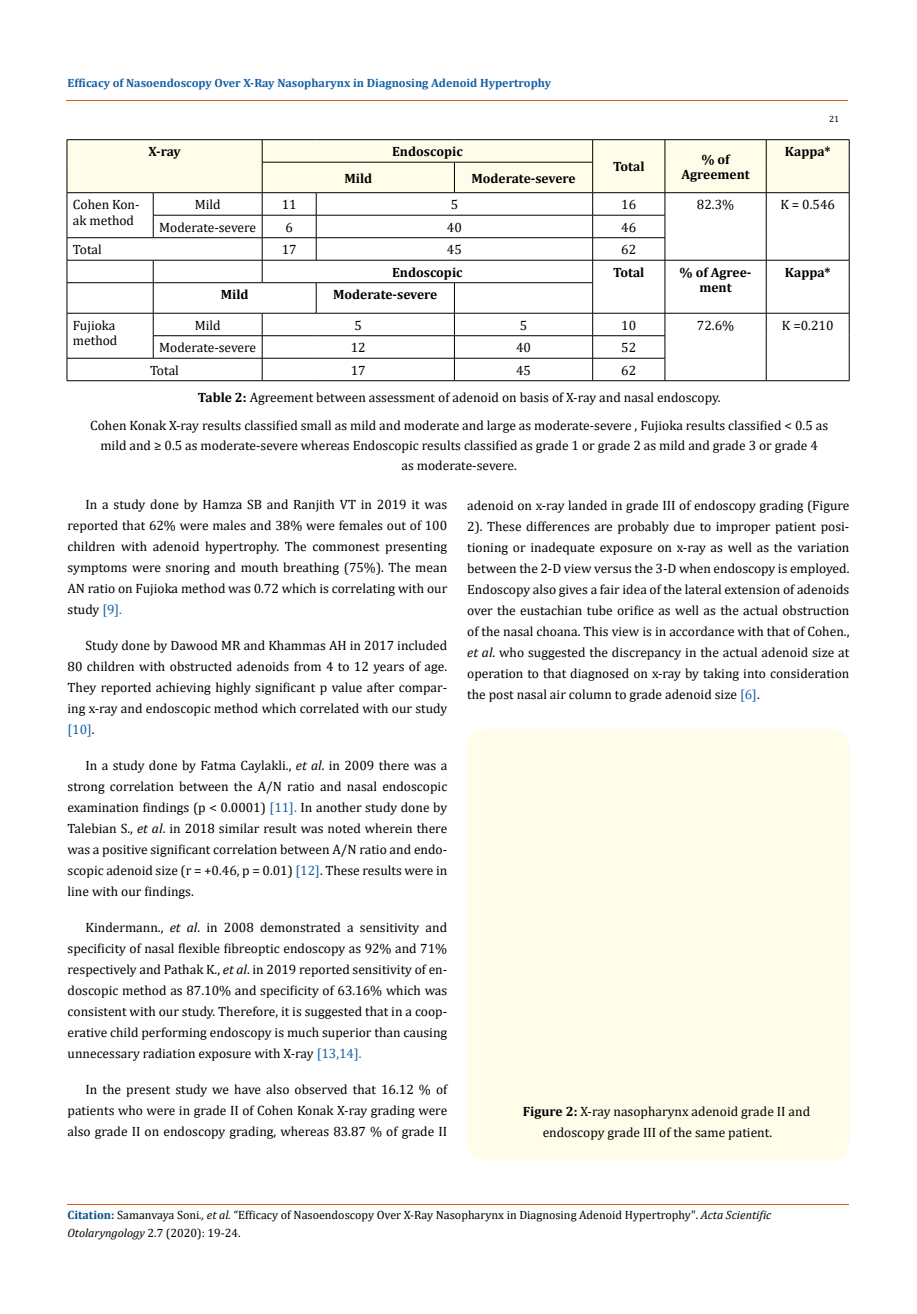
<style>
.page{position:relative;width:917px;height:1314px;background:#fff}
.page>*{position:absolute;margin:0;border:0;box-sizing:border-box;transform-origin:0 0}
.t1{font:13.5px/21px "Cambria";color:#000;text-align:justify}
.t2{font:700 13.5px/15.5px "Cambria";color:#000;text-align:center}
.t3{font:12px/18px "Cambria";color:#000}
.t4{font:700 12px "Cambria";color:#1560a6}
.t5{font:9px "Cambria";color:#000}
.s1{font-weight:700}
.s2{color:#1560a6}
.s3{font-style:italic}
.s4{font-weight:700;color:#035089}
</style>
<div class="page">
<hr style="left:66px;top:100px;width:781px;height:1px;background:#e05d1a">
<hr style="left:67px;top:139px;width:86px;height:1px;background:#000">
<hr style="left:153px;top:139px;width:109px;height:1px;background:#000">
<hr style="left:262px;top:139px;width:54px;height:1px;background:#000">
<hr style="left:316px;top:139px;width:138px;height:1px;background:#000">
<hr style="left:454px;top:139px;width:138px;height:1px;background:#000">
<hr style="left:592px;top:139px;width:73px;height:1px;background:#000">
<hr style="left:665px;top:139px;width:101px;height:1px;background:#000">
<hr style="left:766px;top:139px;width:83px;height:1px;background:#000">
<svg style="left:67px;top:140px;width:783px;height:143px"></svg>
<hr style="left:67px;top:282px;width:86px;height:1px;background:#000">
<hr style="left:67px;top:283px;width:1px;height:30px;background:#000">
<hr style="left:153px;top:282px;width:109px;height:1px;background:#000">
<hr style="left:153px;top:283px;width:1px;height:30px;background:#000">
<hr style="left:262px;top:282px;width:54px;height:1px;background:#000">
<hr style="left:316px;top:282px;width:138px;height:1px;background:#000">
<hr style="left:316px;top:283px;width:1px;height:30px;background:#000">
<hr style="left:454px;top:282px;width:139px;height:1px;background:#000">
<hr style="left:454px;top:283px;width:1px;height:30px;background:#000">
<hr style="left:592px;top:283px;width:1px;height:30px;background:#000">
<hr style="left:664px;top:283px;width:1px;height:30px;background:#000">
<hr style="left:766px;top:283px;width:1px;height:30px;background:#000">
<hr style="left:849px;top:283px;width:1px;height:30px;background:#000">
<hr style="left:67px;top:313px;width:86px;height:1px;background:#000">
<hr style="left:153px;top:313px;width:109px;height:1px;background:#000">
<hr style="left:262px;top:313px;width:54px;height:1px;background:#000">
<hr style="left:316px;top:313px;width:138px;height:1px;background:#000">
<hr style="left:454px;top:313px;width:138px;height:1px;background:#000">
<hr style="left:592px;top:313px;width:73px;height:1px;background:#000">
<hr style="left:665px;top:313px;width:101px;height:1px;background:#000">
<hr style="left:766px;top:313px;width:83px;height:1px;background:#000">
<hr style="left:153px;top:335px;width:109px;height:1px;background:#000">
<svg style="left:153px;top:313px;width:1px;height:45px"></svg>
<hr style="left:262px;top:335px;width:54px;height:1px;background:#000">
<hr style="left:316px;top:335px;width:138px;height:1px;background:#000">
<hr style="left:454px;top:335px;width:138px;height:1px;background:#000">
<hr style="left:592px;top:335px;width:73px;height:1px;background:#000">
<hr style="left:67px;top:358px;width:86px;height:1px;background:#000">
<svg style="left:67px;top:313px;width:1px;height:67px"></svg>
<hr style="left:153px;top:358px;width:109px;height:1px;background:#000">
<hr style="left:262px;top:358px;width:54px;height:1px;background:#000">
<svg style="left:262px;top:313px;width:1px;height:67px"></svg>
<hr style="left:316px;top:358px;width:138px;height:1px;background:#000">
<hr style="left:454px;top:358px;width:138px;height:1px;background:#000">
<svg style="left:454px;top:313px;width:1px;height:67px"></svg>
<hr style="left:592px;top:358px;width:73px;height:1px;background:#000">
<svg style="left:592px;top:313px;width:1px;height:67px"></svg>
<svg style="left:664px;top:313px;width:1px;height:67px"></svg>
<svg style="left:766px;top:313px;width:1px;height:67px"></svg>
<svg style="left:849px;top:313px;width:1px;height:68px"></svg>
<hr style="left:67px;top:380px;width:86px;height:1px;background:#000">
<hr style="left:153px;top:380px;width:109px;height:1px;background:#000">
<hr style="left:262px;top:380px;width:54px;height:1px;background:#000">
<hr style="left:316px;top:380px;width:138px;height:1px;background:#000">
<hr style="left:454px;top:380px;width:138px;height:1px;background:#000">
<hr style="left:592px;top:380px;width:73px;height:1px;background:#000">
<hr style="left:665px;top:380px;width:101px;height:1px;background:#000">
<hr style="left:766px;top:380px;width:83px;height:1px;background:#000">
<div style="left:467px;top:729px;width:382px;height:432px;background:#fffde9;border-radius:18px"></div>
<hr style="left:67px;top:1204px;width:781px;height:1px;background:#e05d1a">
<p class="t4" style="left:67px;top:75px;width:485px">Efficacy of Nasoendoscopy Over X-Ray Nasopharynx in Diagnosing Adenoid Hypertrophy</p>
<p class="t2" style="left:148px;top:143px;width:34px">X-ray</p>
<p class="t2" style="left:392px;top:143px;width:72px">Endoscopic</p>
<p class="t2" style="left:344px;top:170px;width:29px">Mild</p>
<p class="t2" style="left:471px;top:170px;width:106px">Moderate-severe</p>
<p class="t2" style="left:613px;top:159px;width:33px">Total</p>
<p class="t2" style="left:681px;top:151px;width:70px">% of<br>Agreement</p>
<p class="t5" style="left:829px;top:113px;width:11px">21</p>
<p class="t2" style="left:784px;top:143px;width:47px">Kappa*</p>
<p class="t1" style="left:73px;top:197px;width:68px;line-height:15.6px">Cohen Kon&shy;ak method</p>
<p class="t1" style="left:195px;top:194px;width:27px">Mild</p>
<p class="t1" style="left:282px;top:194px;width:16px">11</p>
<p class="t1" style="left:450px;top:194px;width:9px">5</p>
<p class="t1" style="left:621px;top:194px;width:16px">16</p>
<p class="t1" style="left:697px;top:194px;width:39px">82.3%</p>
<p class="t1" style="left:780px;top:194px;width:56px">K = 0.546</p>
<p class="t1" style="left:159px;top:217px;width:98px">Moderate-severe</p>
<p class="t1" style="left:285px;top:217px;width:9px">6</p>
<p class="t1" style="left:447px;top:217px;width:16px">40</p>
<p class="t1" style="left:621px;top:217px;width:16px">46</p>
<p class="t1" style="left:73px;top:239px;width:30px">Total</p>
<p class="t1" style="left:282px;top:239px;width:16px">17</p>
<p class="t1" style="left:447px;top:239px;width:16px">45</p>
<p class="t1" style="left:621px;top:239px;width:16px">62</p>
<p class="t2" style="left:392px;top:264px;width:72px">Endoscopic</p>
<p class="t2" style="left:613px;top:264px;width:33px">Total</p>
<p class="t2" style="left:679px;top:264px;width:73px">% of Agree&shy;ment</p>
<p class="t2" style="left:784px;top:264px;width:47px">Kappa*</p>
<p class="t2" style="left:221px;top:286px;width:29px">Mild</p>
<p class="t2" style="left:333px;top:286px;width:106px">Moderate-severe</p>
<p class="t1" style="left:73px;top:317px;width:46px;line-height:15.5px">Fujioka method</p>
<p class="t1" style="left:195px;top:315px;width:27px">Mild</p>
<p class="t1" style="left:354px;top:315px;width:9px">5</p>
<p class="t1" style="left:519px;top:315px;width:9px">5</p>
<p class="t1" style="left:621px;top:315px;width:16px">10</p>
<p class="t1" style="left:697px;top:315px;width:39px">72.6%</p>
<p class="t1" style="left:781px;top:315px;width:53px">K =0.210</p>
<p class="t1" style="left:159px;top:337px;width:98px">Moderate-severe</p>
<p class="t1" style="left:351px;top:337px;width:16px">12</p>
<p class="t1" style="left:516px;top:337px;width:16px">40</p>
<p class="t1" style="left:621px;top:337px;width:16px">52</p>
<p class="t1" style="left:150px;top:360px;width:30px">Total</p>
<p class="t1" style="left:351px;top:360px;width:16px">17</p>
<p class="t1" style="left:516px;top:360px;width:16px">45</p>
<p class="t1" style="left:621px;top:360px;width:16px">62</p>
<p class="t1" style="left:198px;top:387px;width:524px"><span class="s1">Table 2:</span> Agreement between assessment of adenoid on basis of X-ray and nasal endoscopy.</p>
<p class="t1" style="left:90px;top:415px;width:739px">Cohen Konak X-ray results classified small as mild and moderate and large as moderate-severe , Fujioka results classified &lt; 0.5 as</p>
<p class="t1" style="left:100px;top:435px;width:719px;line-height:20.2px;text-align:center">mild and ≥ 0.5 as moderate-severe whereas Endoscopic results classified as grade 1 or grade 2 as mild and grade 3 or grade 4 as moderate-severe.</p>
<p class="t1" style="left:68px;top:494px;width:381px;text-indent:18px">In a study done by Hamza SB and Ranjith VT in 2019 it was reported that 62% were males and 38% were females out of 100 children with adenoid hypertrophy. The commonest presenting symptoms were snoring and mouth breathing (75%). The mean AN ratio on Fujioka method was 0.72 which is correlating with our study <span class="s2">[9].</span></p>
<p class="t1" style="left:68px;top:635px;width:381px;text-indent:18px">Study done by Dawood MR and Khammas AH in 2017 included 80 children with obstructed adenoids from 4 to 12 years of age.<br>They reported achieving highly significant p value after compar&shy;ing x-ray and endoscopic method which correlated with our study <span class="s2">[10]</span>.</p>
<p class="t1" style="left:68px;top:755px;width:381px;text-indent:18px">In a study done by Fatma Caylakli., <span class="s3">et al</span>. in 2009 there was a strong correlation between the A/N ratio and nasal endoscopic examination findings (p &lt; 0.0001) <span class="s2">[11].</span> In another study done by Talebian S., <span class="s3">et al</span>. in 2018 similar result was noted wherein there was a positive significant correlation between A/N ratio and endo&shy;scopic adenoid size (r = +0.46, p = 0.01) <span class="s2">[12]</span>. These results were in line with our findings.</p>
<p class="t1" style="left:68px;top:917px;width:381px;text-indent:18px">Kindermann., <span class="s3">et al</span>. in 2008 demonstrated a sensitivity and specificity of nasal flexible fibreoptic endoscopy as 92% and 71% respectively and Pathak K., <span class="s3">et al</span>. in 2019 reported sensitivity of en&shy;doscopic method as 87.10% and specificity of 63.16% which was consistent with our study. Therefore, it is suggested that in a coop&shy;erative child performing endoscopy is much superior than causing unnecessary radiation exposure with X-ray <span class="s2">[13,14].</span></p>
<p class="t1" style="left:68px;top:1079px;width:381px;text-indent:18px">In the present study we have also observed that 16.12 % of patients who were in grade II of Cohen Konak X-ray grading were also grade II on endoscopy grading, whereas 83.87 % of grade II</p>
<p class="t1" style="left:467px;top:495px;width:384px">adenoid on x-ray landed in grade III of endoscopy grading (Figure 2). These differences are probably due to improper patient posi&shy;tioning or inadequate exposure on x-ray as well as the variation between the 2-D view versus the 3-D when endoscopy is employed.<br>Endoscopy also gives a fair idea of the lateral extension of adenoids over the eustachian tube orifice as well as the actual obstruction of the nasal choana. This view is in accordance with that of Cohen., <span class="s3">et al</span>. who suggested the discrepancy in the actual adenoid size at operation to that diagnosed on x-ray by taking into consideration the post nasal air column to grade adenoid size <span class="s2">[6]</span>.</p>
<p class="t1" style="left:542px;top:1101px;width:269px;text-indent:-20px"><span class="s1">Figure 2:</span> X-ray nasopharynx adenoid grade II and endoscopy grade III of the same patient.</p>
<p class="t3" style="left:67px;top:1206px;width:705px"><span class="s4">Citation:</span> Samanvaya Soni<span class="s3">., et al.</span> “Efficacy of Nasoendoscopy Over X-Ray Nasopharynx in Diagnosing Adenoid Hypertrophy". <span class="s3">Acta Scientific<br>Otolaryngology</span> 2.7 (2020): 19-24.</p>
</div>
